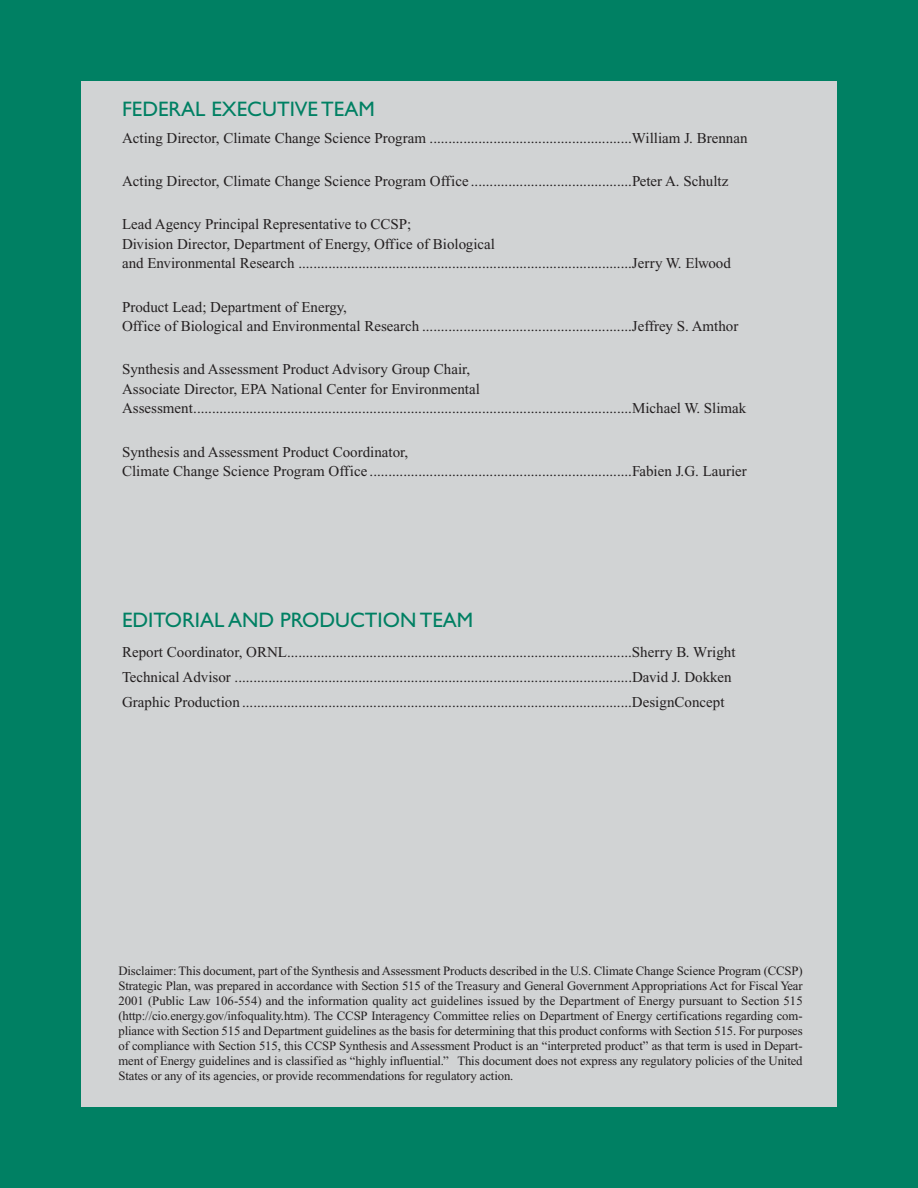
<style>
.page{position:relative;width:918px;height:1188px;background:#fff}
.page>*{position:absolute;margin:0;border:0;box-sizing:border-box;transform-origin:0 0}
.t1{font:21px "Gill Sans";color:#008063}
.t2{font:15px/19.5px "Times New Roman";color:#231f20}
.t3{font:12.75px/15px "Times New Roman";letter-spacing:-.01em;color:#231f20;text-align:justify}
</style>
<div class="page">
<div style="left:1px;top:0;width:917px;height:1188px;background:#008063"></div>
<hr style="left:0;top:0;width:1px;height:1188px;background:#008063">
<div style="left:81px;top:81px;width:756px;height:1026px;background:#d1d3d4"></div>
<h1 class="t1" style="left:122px;top:101px;width:254px">FEDERAL EXECUTIVE TEAM</h1>
<p class="t2" style="left:122px;top:129px;width:627px">Acting Director, Climate Change Science Program ......................................................William J. Brennan</p>
<p class="t2" style="left:122px;top:173px;width:608px">Acting Director, Climate Change Science Program Office ...........................................Peter A. Schultz</p>
<p class="t2" style="left:122px;top:216px;width:610px">Lead Agency Principal Representative to CCSP;<br>Division Director, Department of Energy, Office of Biological<br>and Environmental Research .........................................................................................Jerry W. Elwood</p>
<p class="t2" style="left:122px;top:298px;width:618px">Product Lead; Department of Energy,<br>Office of Biological and Environmental Research ........................................................Jeffrey S. Amthor</p>
<p class="t2" style="left:122px;top:361px;width:626px">Synthesis and Assessment Product Advisory Group Chair,<br>Associate Director, EPA National Center for Environmental<br>Assessment.....................................................................................................................Michael W. Slimak</p>
<p class="t2" style="left:122px;top:443px;width:626px">Synthesis and Assessment Product Coordinator,<br>Climate Change Science Program Office ......................................................................Fabien J.G. Laurier</p>
<h1 class="t1" style="left:122px;top:613px;width:353px">EDITORIAL AND PRODUCTION TEAM</h1>
<p class="t2" style="left:122px;top:641px;width:615px;line-height:24.9px">Report Coordinator, ORNL............................................................................................Sherry B. Wright<br>Technical Advisor ..........................................................................................................David J. Dokken<br>Graphic Production ........................................................................................................DesignConcept</p>
<p class="t3" style="left:118px;top:964px;width:686px">Disclaimer: This document, part of the Synthesis and Assessment Products described in the U.S. Climate Change Science Program (CCSP)<br>Strategic Plan, was prepared in accordance with Section 515 of the Treasury and General Government Appropriations Act for Fiscal Year 2001 (Public Law 106-554) and the information quality act guidelines issued by the Department of Energy pursuant to Section 515 (http://cio.energy.gov/infoquality.htm). The CCSP Interagency Committee relies on Department of Energy certifications regarding com&shy;pliance with Section 515 and Department guidelines as the basis for determining that this product conforms with Section 515. For purposes of compliance with Section 515, this CCSP Synthesis and Assessment Product is an “interpreted product” as that term is used in Depart&shy;ment of Energy guidelines and is classified as “highly influential.” This document does not express any regulatory policies of the United States or any of its agencies, or provide recommendations for regulatory action.</p>
</div>
